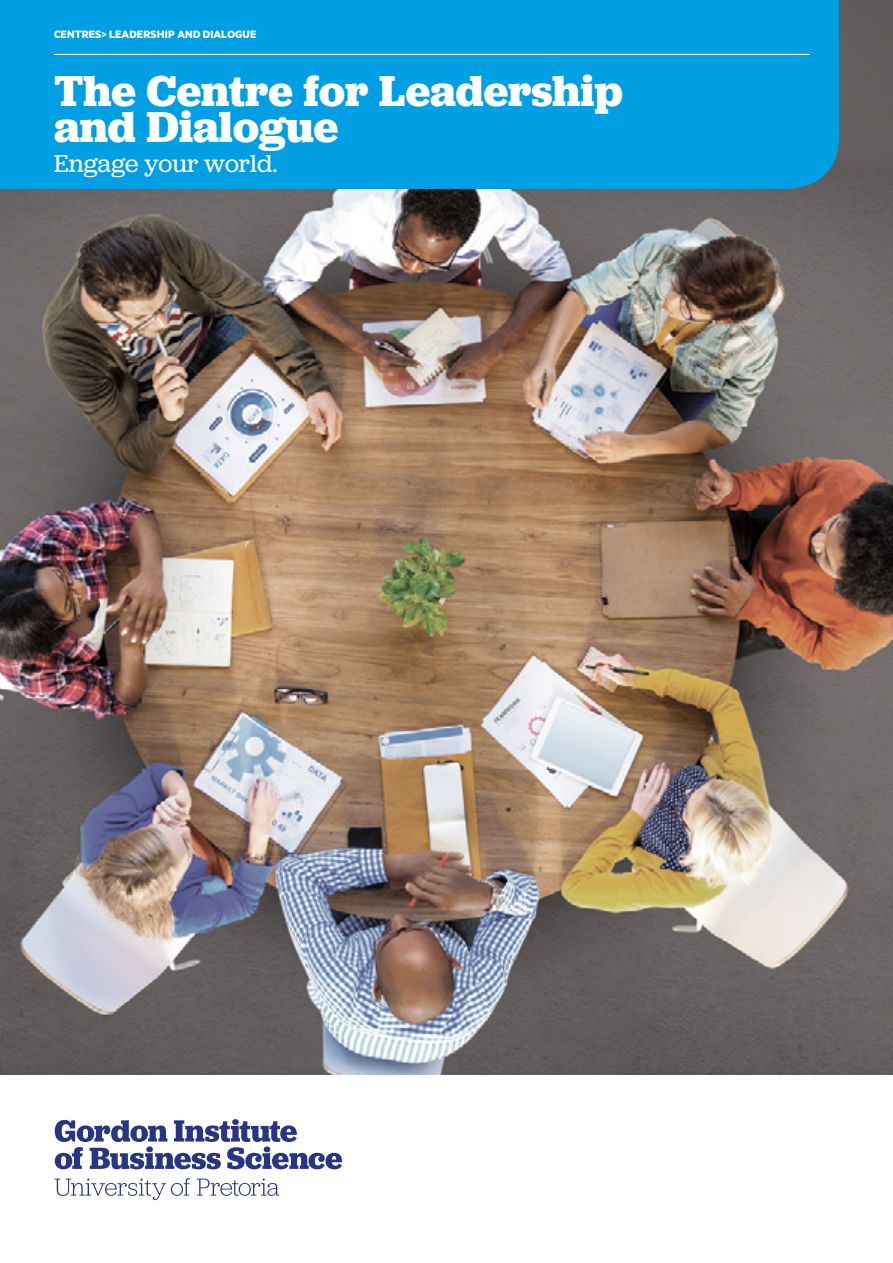
<style>
.page{position:relative;width:893px;height:1263px;background:#fff}
.page>*{position:absolute;margin:0;border:0;box-sizing:border-box;transform-origin:0 0}
.t1{font:700 45px/36px "Jubilat";color:#fff}
.t2{font:25.5px "Jubilat";color:#fff}
.t3{font:700 12px "Metric";letter-spacing:.02em;color:#fff}
</style>
<div class="page">
<img style="left:0;top:0;width:893px;height:1074px">
<div style="left:0;top:0;width:839px;height:189px;background:#009fe3"></div>
<svg style="left:55px;top:1119px;width:287px;height:81px"></svg>
<hr style="left:54px;top:54px;width:756px;height:1px;background:#fff">
<p class="t3" style="left:54px;top:27px;width:204px">CENTREs&gt; LEADERSHIP AND DIALOGUE</p>
<p class="t1" style="left:54px;top:73px;width:570px">The Centre for Leadership and Dialogue</p>
<p class="t2" style="left:54px;top:147px;width:225px">Engage your world.</p>
</div>
